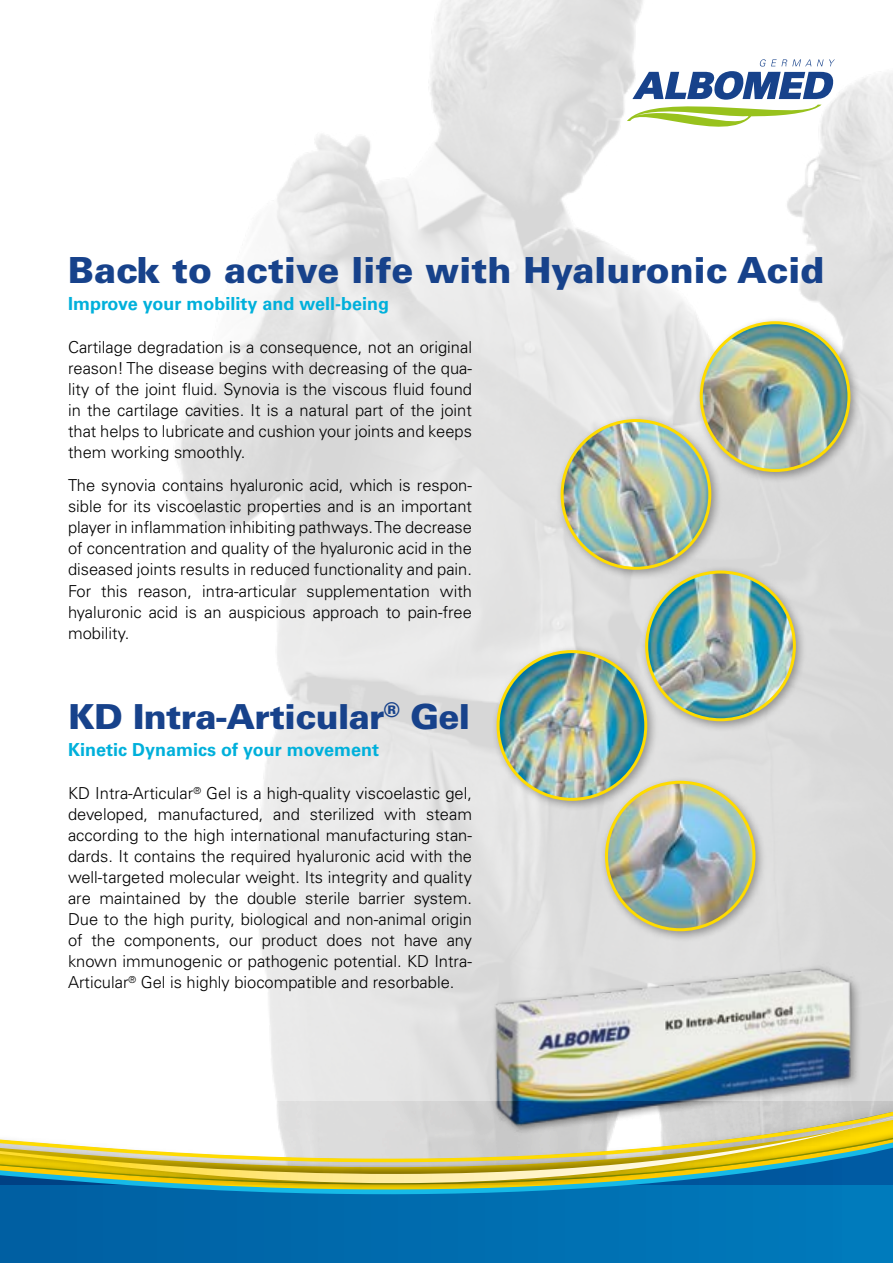
<style>
.page{position:relative;width:893px;height:1263px;background:#fff}
.page>*{position:absolute;margin:0;border:0;box-sizing:border-box;transform-origin:0 0}
.t1{font:900 36px "Univers";color:#17428b}
.t2{font:900 34.5px "Univers";letter-spacing:-.02em;color:#17428b}
.t3{font:700 18px "Univers";color:#00b0db}
.t4{font:300 16.5px/21px "Univers";color:#000;text-align:justify}
</style>
<div class="page">
<img style="left:483px;top:948px;width:386px;height:131px">
<div style="left:695px;top:317px;width:166px;height:166px;background:#000;opacity:.35"></div>
<img style="left:701px;top:323px;width:148px;height:147px;border-radius:74px">
<div style="left:700px;top:321px;width:150px;height:151px;border:3px solid #ffdb00;border-radius:50%"></div>
<div style="left:600px;top:776px;width:167px;height:166px;background:#000;opacity:.35"></div>
<img style="left:606px;top:782px;width:148px;height:148px;border-radius:74px">
<div style="left:605px;top:781px;width:150px;height:150px;border:3px solid #ffdb00;border-radius:50%"></div>
<div style="left:492px;top:645px;width:166px;height:167px;background:#000;opacity:.35"></div>
<img style="left:498px;top:652px;width:148px;height:147px;border-radius:74px">
<div style="left:640px;top:566px;width:167px;height:166px;background:#000;opacity:.35"></div>
<img style="left:647px;top:572px;width:147px;height:148px;border-radius:74px">
<div style="left:556px;top:414px;width:166px;height:167px;background:#000;opacity:.35"></div>
<img style="left:562px;top:421px;width:148px;height:147px;border-radius:74px">
<div style="left:561px;top:419px;width:150px;height:151px;border:3px solid #ffdb00;border-radius:50%"></div>
<svg style="left:627px;top:59px;width:208px;height:71px"></svg>
<svg style="left:0;top:1219px;width:842px;height:44px;background:#006bad"></svg>
<div style="left:842px;top:1133px;width:51px;height:130px;background:#007bbc"></div>
<img style="left:272px;top:1079px;width:621px;height:20px">
<svg style="left:276px;top:1099px;width:617px;height:31px;background:#b7bebe"></svg>
<svg style="left:0;top:1130px;width:893px;height:89px;background:#7ba594"></svg>
<h1 class="t1" style="left:68px;top:248px;width:758px">Back to active life with Hyaluronic Acid</h1>
<p class="t3" style="left:68px;top:293px;width:323px">Improve your mobility and well-being</p>
<p class="t4" style="left:68px;top:336px;width:405px">Cartilage degradation is a consequence, not an original reason! The disease begins with decreasing of the qua&shy;lity of the joint fluid. Synovia is the viscous fluid found in the cartilage cavities. It is a natural part of the joint that helps to lubricate and cushion your joints and keeps them working smoothly.</p>
<p class="t4" style="left:68px;top:475px;width:405px">The synovia contains hyaluronic acid, which is respon&shy;sible for its viscoelastic properties and is an important player in inflammation inhibiting pathways. The decrease of concentration and quality of the hyaluronic acid in the diseased joints results in reduced functionality and pain.<br>For this reason, intra-articular supplementation with hyaluronic acid is an auspicious approach to pain-free mobility.</p>
<h2 class="t2" style="left:68px;top:694px;width:404px">KD Intra-Articular<sup>®</sup> Gel</h2>
<p class="t3" style="left:68px;top:739px;width:312px">Kinetic Dynamics of your movement</p>
<p class="t4" style="left:68px;top:783px;width:405px">KD Intra-Articular<sup>®</sup> Gel is a high-quality viscoelastic gel, developed, manufactured, and sterilized with steam according to the high international manufacturing stan&shy;dards. It contains the required hyaluronic acid with the well-targeted molecular weight. Its integrity and quality are maintained by the double sterile barrier system.<br>Due to the high purity, biological and non-animal origin of the components, our product does not have any known immunogenic or pathogenic potential. KD Intra-Articular<sup>®</sup> Gel is highly biocompatible and resorbable.</p>
</div>
